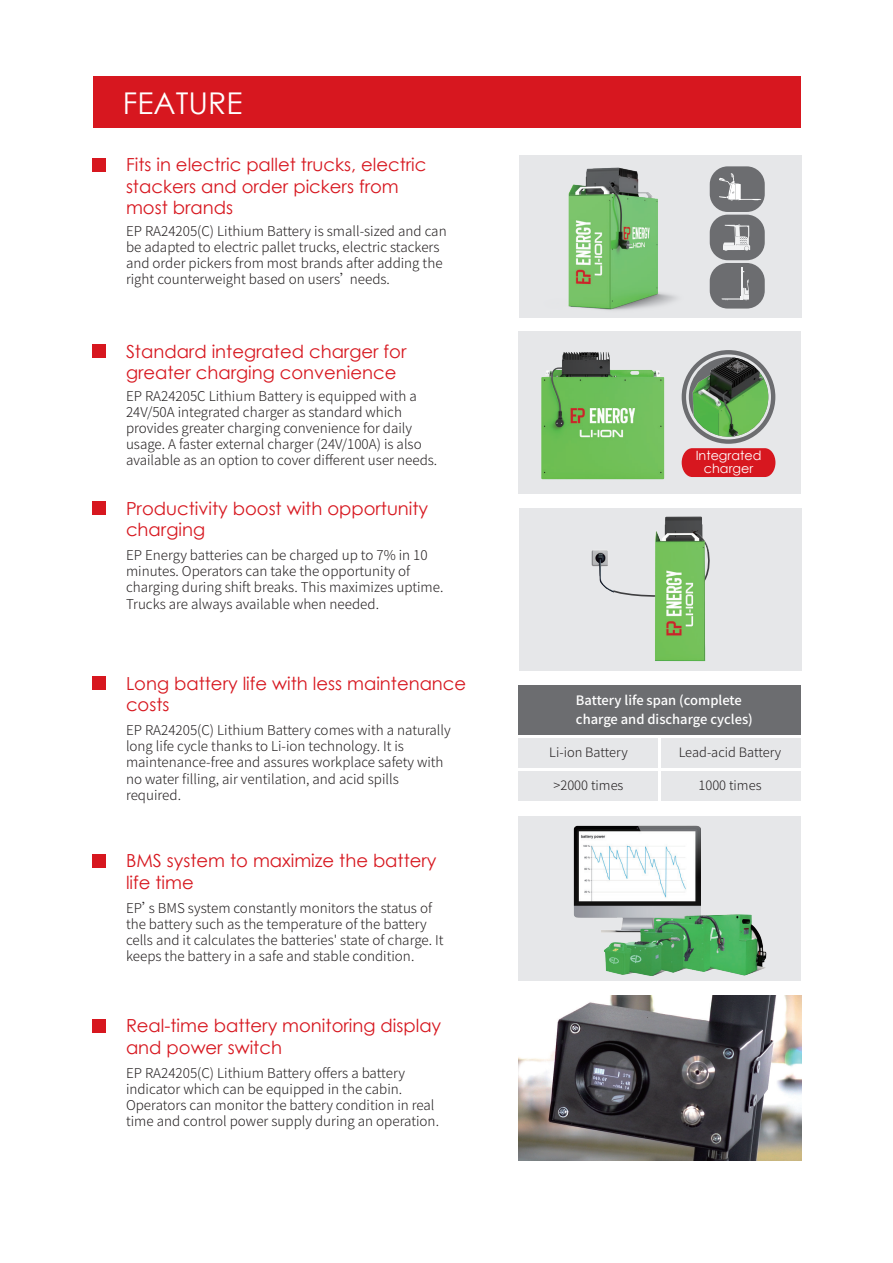
<style>
.page{position:relative;width:893px;height:1263px;background:#fff}
.page>*{position:absolute;margin:0;border:0;box-sizing:border-box;transform-origin:0 0}
.t1{font:30px "Century Gothic";color:#fff}
.t2{font:18px/21.6px "Century Gothic";color:#d7171f}
.t3{font:300 13.5px/16.2px "Source Han Sans CN";color:#231f20}
.t4{font:500 12.9px/18.6px "Source Han Sans CN";color:#fff}
.t5{font:300 12.9px "Source Han Sans CN";color:#231f20}
.t6{font:12.75px/12.3px "Century Gothic";color:#fff;text-align:center}
</style>
<div class="page">
<div style="left:93px;top:76px;width:708px;height:52px;background:#d7171f"></div>
<img style="left:519px;top:995px;width:282px;height:165px">
<div style="left:519px;top:771px;width:139px;height:29px;background:#e6e7e9"></div>
<div style="left:661px;top:771px;width:140px;height:29px;background:#e6e7e9"></div>
<div style="left:519px;top:738px;width:139px;height:30px;background:#e6e7e9"></div>
<div style="left:661px;top:738px;width:140px;height:30px;background:#e6e7e9"></div>
<div style="left:519px;top:685px;width:282px;height:50px;background:#6c6d70"></div>
<div style="left:519px;top:816px;width:282px;height:164px;background:#e6e7e9"></div>
<img style="left:573px;top:825px;width:194px;height:151px">
<img style="left:519px;top:155px;width:283px;height:163px">
<img style="left:518px;top:508px;width:284px;height:182px">
<img style="left:588px;top:545px;width:26px;height:57px">
<div style="left:518px;top:331px;width:283px;height:163px;background:#e6e7e9"></div>
<img style="left:518px;top:282px;width:262px;height:235px">
<img style="left:689px;top:357px;width:79px;height:80px;border-radius:40px">
<div style="left:93px;top:158px;width:13px;height:14px;background:#d7171f"></div>
<div style="left:93px;top:344px;width:13px;height:14px;background:#d7171f"></div>
<div style="left:93px;top:501px;width:13px;height:14px;background:#d7171f"></div>
<div style="left:93px;top:676px;width:13px;height:14px;background:#d7171f"></div>
<div style="left:93px;top:854px;width:13px;height:14px;background:#d7171f"></div>
<div style="left:93px;top:1019px;width:13px;height:14px;background:#d7171f"></div>
<h1 class="t1" style="left:123px;top:82px;width:121px">FEATURE</h1>
<h2 class="t2" style="left:126px;top:153px;width:302px">Fits in electric pallet trucks, electric stackers and order pickers from most brands</h2>
<p class="t3" style="left:126px;top:223px;width:322px">EP RA24205(C) Lithium Battery is small-sized and can be adapted to electric pallet trucks, electric stackers and order pickers from most brands after adding the right counterweight based on users’needs.</p>
<h2 class="t2" style="left:126px;top:340px;width:282px">Standard integrated charger for greater charging convenience</h2>
<p class="t3" style="left:126px;top:388px;width:313px">EP RA24205C Lithium Battery is equipped with a 24V/50A integrated charger as standard which provides greater charging convenience for daily usage. A faster external charger (24V/100A) is also available as an option to cover different user needs.</p>
<h2 class="t2" style="left:126px;top:497px;width:304px">Productivity boost with opportunity charging</h2>
<p class="t3" style="left:126px;top:547px;width:319px">EP Energy batteries can be charged up to 7% in 10 minutes. Operators can take the opportunity of charging during shift breaks. This maximizes uptime.<br>Trucks are always available when needed.</p>
<h2 class="t2" style="left:126px;top:672px;width:342px">Long battery life with less maintenance costs</h2>
<p class="t3" style="left:126px;top:722px;width:326px">EP RA24205(C) Lithium Battery comes with a naturally long life cycle thanks to Li-ion technology. It is maintenance-free and assures workplace safety with no water filling, air ventilation, and acid spills required.</p>
<h2 class="t2" style="left:126px;top:850px;width:312px">BMS system to maximize the battery life time</h2>
<p class="t3" style="left:126px;top:900px;width:319px">EP’s BMS system constantly monitors the status of the battery such as the temperature of the battery cells and it calculates the batteries' state of charge. It keeps the battery in a safe and stable condition.</p>
<h2 class="t2" style="left:126px;top:1015px;width:317px">Real-time battery monitoring display and power switch</h2>
<p class="t3" style="left:126px;top:1065px;width:315px">EP RA24205(C) Lithium Battery offers a battery indicator which can be equipped in the cabin.<br>Operators can monitor the battery condition in real time and control power supply during an operation.</p>
<p class="t6" style="left:696px;top:449px;width:67px">Integrated charger</p>
<p class="t4" style="left:576px;top:691px;width:178px">Battery life span (complete charge and discharge cycles)</p>
<p class="t5" style="left:679px;top:745px;width:104px">Lead-acid Battery</p>
<p class="t5" style="left:549px;top:745px;width:80px">Li-ion Battery</p>
<p class="t5" style="left:553px;top:778px;width:71px">&gt;2000 times</p>
<p class="t5" style="left:698px;top:778px;width:65px">1000 times</p>
</div>
